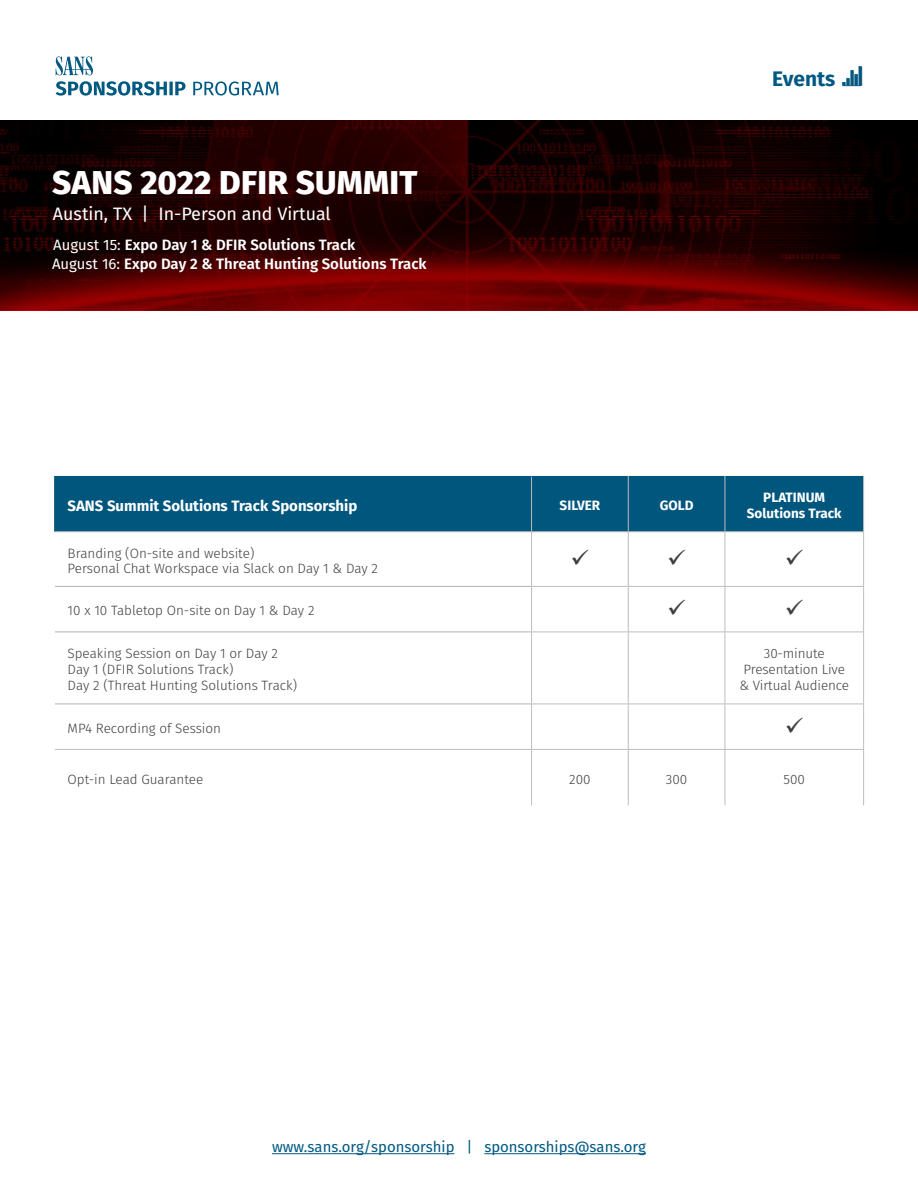
<style>
.page{position:relative;width:918px;height:1188px;background:#fff}
.page>*{position:absolute;margin:0;border:0;box-sizing:border-box;transform-origin:0 0}
.t1{font:800 33px "Fira Sans";letter-spacing:.01em;color:#fff}
.t2{font:700 21px "Fira Sans";color:#005982}
.t3{font:18px "Fira Sans";color:#fff}
.t4{font:600 15px "Fira Sans";color:#fff}
.t5{font:15px "Fira Sans";color:#005982}
.t6{font:700 15px "Fira Sans";color:#fff}
.t7{font:300 13.5px/16.2px "Fira Sans";color:#3e3e3f;text-align:center}
.t8{font:700 13.5px "Fira Sans";color:#fff}
.s1{font-weight:400}
</style>
<div class="page">
<img style="left:842px;top:66px;width:21px;height:20px">
<svg style="left:56px;top:56px;width:37px;height:19px"></svg>
<svg style="left:56px;top:81px;width:223px;height:15px"></svg>
<hr style="left:272px;top:1153px;width:182px;height:1px;background:#005982">
<hr style="left:484px;top:1153px;width:162px;height:1px;background:#005982">
<div style="left:54px;top:476px;width:809px;height:56px;background:#01567d"></div>
<hr style="left:55px;top:531px;width:477px;height:1px;background:#bcbdc0">
<hr style="left:532px;top:531px;width:96px;height:1px;background:#bcbdc0">
<hr style="left:628px;top:531px;width:97px;height:1px;background:#bcbdc0">
<hr style="left:725px;top:531px;width:139px;height:1px;background:#bcbdc0">
<hr style="left:863px;top:476px;width:1px;height:55px;background:#bcbdc0">
<hr style="left:531px;top:477px;width:1px;height:54px;background:#bcbdc0">
<hr style="left:628px;top:476px;width:1px;height:55px;background:#bcbdc0">
<hr style="left:725px;top:476px;width:1px;height:55px;background:#bcbdc0">
<hr style="left:531px;top:532px;width:1px;height:54px;background:#bcbdc0">
<hr style="left:628px;top:532px;width:1px;height:54px;background:#bcbdc0">
<hr style="left:725px;top:532px;width:1px;height:54px;background:#bcbdc0">
<hr style="left:863px;top:532px;width:1px;height:54px;background:#bcbdc0">
<hr style="left:55px;top:586px;width:476px;height:1px;background:#b2b3b7">
<hr style="left:55px;top:632px;width:476px;height:1px;background:#b2b3b7">
<hr style="left:55px;top:704px;width:476px;height:1px;background:#b2b3b7">
<hr style="left:531px;top:586px;width:97px;height:1px;background:#bcbdc0">
<hr style="left:628px;top:586px;width:97px;height:1px;background:#bcbdc0">
<hr style="left:725px;top:586px;width:139px;height:1px;background:#bcbdc0">
<hr style="left:531px;top:632px;width:97px;height:1px;background:#bcbdc0">
<hr style="left:628px;top:632px;width:97px;height:1px;background:#bcbdc0">
<hr style="left:725px;top:632px;width:139px;height:1px;background:#bcbdc0">
<hr style="left:531px;top:704px;width:97px;height:1px;background:#bcbdc0">
<hr style="left:628px;top:704px;width:97px;height:1px;background:#bcbdc0">
<hr style="left:725px;top:704px;width:139px;height:1px;background:#bcbdc0">
<hr style="left:531px;top:587px;width:1px;height:45px;background:#bcbdc0">
<hr style="left:628px;top:587px;width:1px;height:45px;background:#bcbdc0">
<hr style="left:725px;top:587px;width:1px;height:45px;background:#bcbdc0">
<hr style="left:863px;top:587px;width:1px;height:45px;background:#bcbdc0">
<hr style="left:531px;top:632px;width:1px;height:72px;background:#bcbdc0">
<hr style="left:628px;top:632px;width:1px;height:72px;background:#bcbdc0">
<hr style="left:725px;top:632px;width:1px;height:72px;background:#bcbdc0">
<hr style="left:863px;top:632px;width:1px;height:72px;background:#bcbdc0">
<hr style="left:531px;top:704px;width:1px;height:45px;background:#bcbdc0">
<hr style="left:628px;top:704px;width:1px;height:45px;background:#bcbdc0">
<hr style="left:725px;top:704px;width:1px;height:45px;background:#bcbdc0">
<hr style="left:863px;top:704px;width:1px;height:45px;background:#bcbdc0">
<hr style="left:531px;top:750px;width:1px;height:55px;background:#bcbdc0">
<hr style="left:628px;top:750px;width:1px;height:55px;background:#bcbdc0">
<hr style="left:725px;top:750px;width:1px;height:55px;background:#bcbdc0">
<hr style="left:863px;top:750px;width:1px;height:55px;background:#bcbdc0">
<hr style="left:55px;top:749px;width:477px;height:1px;background:#bcbdc0">
<hr style="left:532px;top:749px;width:96px;height:1px;background:#bcbdc0">
<hr style="left:628px;top:749px;width:97px;height:1px;background:#bcbdc0">
<hr style="left:725px;top:749px;width:139px;height:1px;background:#bcbdc0">
<svg style="left:0;top:121px;width:918px;height:189px;background:#2f0000"></svg>
<p class="t1" style="left:52px;top:154px;width:367px">SANS 2022 DFIR SUMMIT</p>
<p class="t3" style="left:53px;top:200px;width:279px">Austin, TX | In-Person and Virtual</p>
<p class="t4" style="left:52px;top:251px;width:376px"><span class="s1">August 16:</span> Expo Day 2 &amp; Threat Hunting Solutions Track</p>
<p class="t3" style="left:55px;top:201px;width:279px">Austin, TX | In-Person and Virtual</p>
<p class="t4" style="left:53px;top:233px;width:304px"><span class="s1">August 15:</span> Expo Day 1 &amp; DFIR Solutions Track</p>
<p class="t4" style="left:56px;top:233px;width:304px"><span class="s1">August 15:</span> Expo Day 1 &amp; DFIR Solutions Track</p>
<p class="t2" style="left:772px;top:61px;width:65px">Events</p>
<p class="t6" style="left:68px;top:493px;width:291px">SANS Summit Solutions Track Sponsorship</p>
<p class="t8" style="left:560px;top:494px;width:42px">SILVER</p>
<p class="t8" style="left:660px;top:494px;width:35px">GOLD</p>
<p class="t7" style="left:68px;top:545px;width:188px">Branding (On-site and website)</p>
<p class="t7" style="left:68px;top:560px;width:312px">Personal Chat Workspace via Slack on Day 1 &amp; Day 2</p>
<p class="t7" style="left:68px;top:603px;width:248px">10 x 10 Tabletop On-site on Day 1 &amp; Day 2</p>
<p class="t7" style="left:68px;top:645px;width:212px">Speaking Session on Day 1 or Day 2</p>
<p class="t7" style="left:68px;top:661px;width:167px">Day 1 (DFIR Solutions Track)</p>
<p class="t7" style="left:68px;top:678px;width:231px">Day 2 (Threat Hunting Solutions Track)</p>
<p class="t8" style="left:763px;top:486px;width:63px">PLATINUM</p>
<p class="t8" style="left:747px;top:502px;width:96px">Solutions Track</p>
<p class="t7" style="left:739px;top:645px;width:111px">30-minute<br>Presentation Live &amp; Virtual Audience</p>
<p class="t7" style="left:68px;top:720px;width:155px">MP4 Recording of Session</p>
<p class="t7" style="left:68px;top:771px;width:137px">Opt-in Lead Guarantee</p>
<p class="t7" style="left:569px;top:771px;width:23px">200</p>
<p class="t7" style="left:666px;top:771px;width:23px">300</p>
<p class="t7" style="left:784px;top:771px;width:23px">500</p>
<p class="t5" style="left:272px;top:1136px;width:375px">www.sans.org/sponsorship | sponsorships@sans.org</p>
</div>
